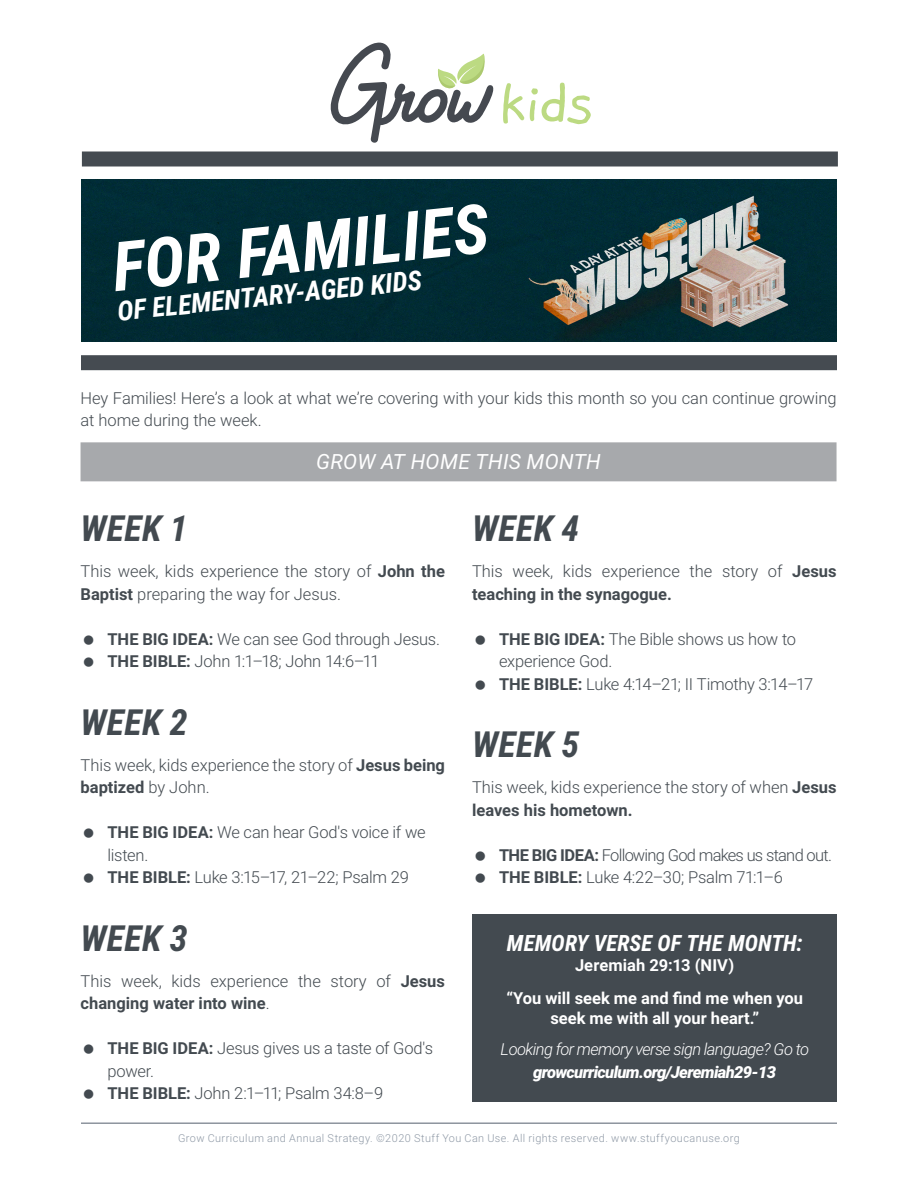
<style>
.page{position:relative;width:918px;height:1188px;background:#fff}
.page>*{position:absolute;margin:0;border:0;box-sizing:border-box;transform-origin:0 0}
.t1{font:italic 700 68.25px "Roboto Condensed";color:#fff}
.t2{font:italic 700 36px "Roboto Condensed";letter-spacing:.01em;color:#434a50}
.t3{font:italic 700 27.3px "Roboto Condensed";color:#fff}
.t4{font:italic 700 22.5px "Roboto Condensed";letter-spacing:.005em;color:#fff}
.t5{font:italic 21px "Roboto";letter-spacing:.01em;color:#fff}
.t6{font:300 16.5px/22.5px "Roboto";letter-spacing:-.005em;color:#434a50}
.t7{font:700 16.5px/33px "Roboto";color:#fff;text-align:center}
.t8{font:300 16.5px/22.5px "Roboto";letter-spacing:-.04em;color:#434a50}
.t9{font:italic 300 16.5px "Roboto";letter-spacing:-.04em;color:#fff}
.t10{font:italic 900 16.5px "Roboto";letter-spacing:-.04em;color:#fff}
.t11{font:300 10.8px "Roboto";letter-spacing:.04em;color:#8f99a6}
.s1{font-weight:700}
</style>
<div class="page">
<svg style="left:330px;top:42px;width:194px;height:101px"></svg>
<svg style="left:530px;top:83px;width:61px;height:41px"></svg>
<div style="left:82px;top:152px;width:756px;height:14px;background:#454b51"></div>
<hr style="left:81px;top:1122px;width:756px;height:2px;background:#8d949e">
<div style="left:81px;top:442px;width:756px;height:39px;background:#a7a9ac"></div>
<img style="left:81px;top:180px;width:756px;height:162px">
<div style="left:81px;top:355px;width:756px;height:15px;background:#454b51"></div>
<div style="left:472px;top:914px;width:365px;height:68px;background:#434a50"></div>
<div style="left:472px;top:957px;width:365px;height:54px;background:#434a50"></div>
<div style="left:472px;top:998px;width:365px;height:73px;background:#434a50"></div>
<div style="left:472px;top:1055px;width:365px;height:47px;background:#434a50"></div>
<h1 class="t1" style="left:108px;top:220px;width:380px;rotate:-6deg">FOR FAMILIES</h1>
<h3 class="t3" style="left:115px;top:292px;width:308px;rotate:-6deg">OF ELEMENTARY-AGED KIDS</h3>
<p class="t6" style="left:81px;top:386px;width:757px">Hey Families! Here’s a look at what we’re covering with your kids this month so you can continue growing at home during the week.</p>
<p class="t5" style="left:316px;top:447px;width:286px">GROW AT HOME THIS MONTH</p>
<h2 class="t2" style="left:81px;top:503px;width:109px">WEEK 1</h2>
<p class="t6" style="left:81px;top:559px;width:366px">This week, kids experience the story of <span class="s1">John the<br>Baptist</span> preparing the way for Jesus.</p>
<p class="t6" style="left:108px;top:627px;width:334px"><span class="s1">THE BIG IDEA:</span> We can see God through Jesus.<br><span class="s1">THE BIBLE:</span> John 1:1–18; John 14:6–11</p>
<h2 class="t2" style="left:81px;top:697px;width:109px">WEEK 2</h2>
<p class="t6" style="left:81px;top:753px;width:366px">This week, kids experience the story of <span class="s1">Jesus being baptized</span> by John.</p>
<p class="t6" style="left:108px;top:820px;width:320px"><span class="s1">THE BIG IDEA:</span> We can hear God's voice if we listen.<br><span class="s1">THE BIBLE:</span> Luke 3:15–17, 21–22; Psalm 29</p>
<h2 class="t2" style="left:81px;top:913px;width:109px">WEEK 3</h2>
<p class="t6" style="left:81px;top:969px;width:366px">This week, kids experience the story of <span class="s1">Jesus changing water into wine</span>.</p>
<p class="t6" style="left:108px;top:1036px;width:327px"><span class="s1">THE BIG IDEA:</span> Jesus gives us a taste of God's power.<br><span class="s1">THE BIBLE:</span> John 2:1–11; Psalm 34:8–9</p>
<h2 class="t2" style="left:472px;top:503px;width:109px">WEEK 4</h2>
<p class="t6" style="left:472px;top:559px;width:366px">This week, kids experience the story of <span class="s1">Jesus teaching in the synagogue.</span></p>
<p class="t6" style="left:499px;top:627px;width:316px"><span class="s1">THE BIG IDEA:</span> The Bible shows us how to experience God.<br><span class="s1">THE BIBLE:</span> Luke 4:14–21; II Timothy 3:14–17</p>
<h2 class="t2" style="left:472px;top:719px;width:109px">WEEK 5</h2>
<p class="t6" style="left:472px;top:775px;width:366px">This week, kids experience the story of when <span class="s1">Jesus leaves his hometown.</span></p>
<p class="t8" style="left:499px;top:843px;width:335px"><span class="s1">THE BIG IDEA:</span> Following God makes us stand out.<br><span class="s1">THE BIBLE:</span> Luke 4:22–30; Psalm 71:1–6</p>
<h3 class="t4" style="left:507px;top:928px;width:297px">MEMORY VERSE OF THE MONTH:</h3>
<p class="t7" style="left:506px;top:948px;width:298px">Jeremiah 29:13 (NIV)<br>“You will seek me and find me when you</p>
<p class="t7" style="left:550px;top:1001px;width:210px">seek me with all your heart.”</p>
<p class="t9" style="left:500px;top:1038px;width:310px">Looking for memory verse sign language? Go to</p>
<p class="t10" style="left:533px;top:1060px;width:244px">growcurriculum.org/Jeremiah29-13</p>
<p class="t11" style="left:178px;top:1131px;width:563px">Grow Curriculum and Annual Strategy. ©2020 Stuff You Can Use. All rights reserved. www.stuffyoucanuse.org</p>
</div>
